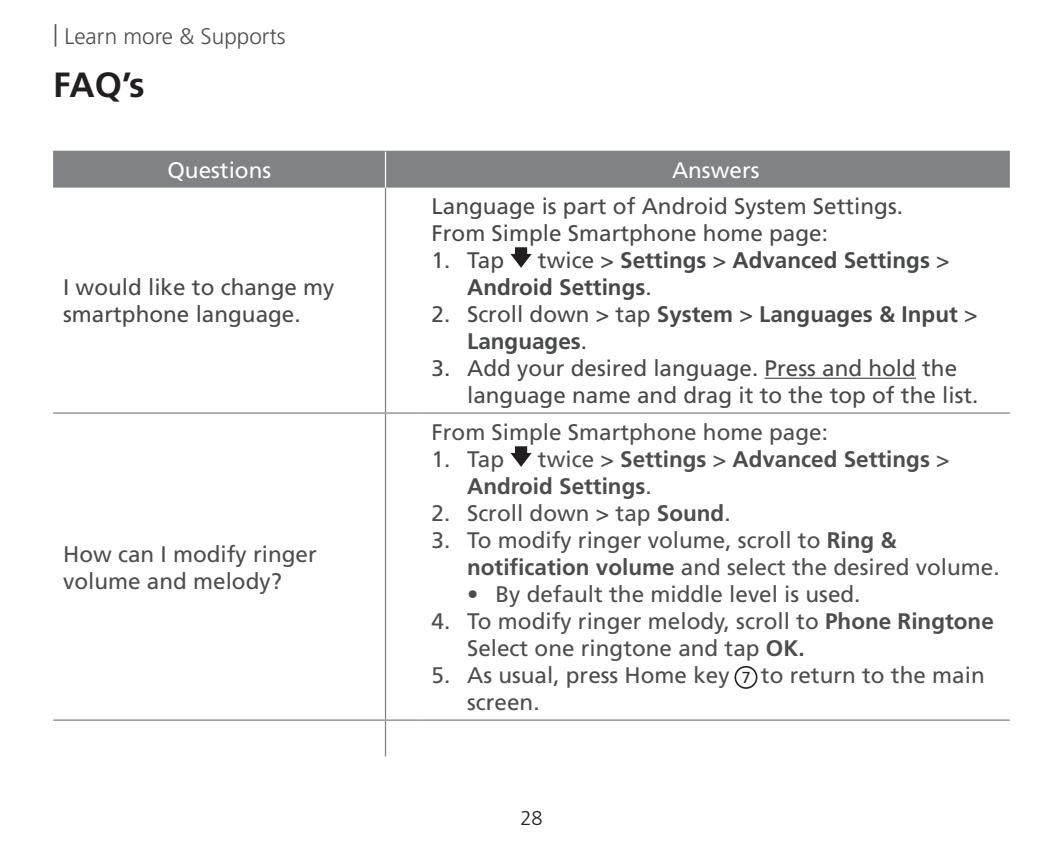
<style>
.page{position:relative;width:1063px;height:851px;background:#fff}
.page>*{position:absolute;margin:0;border:0;box-sizing:border-box;transform-origin:0 0}
.Headline___Header_1{font:700 35px "Frutiger LT Std";color:#231f20}
.Body{font:22.5px/27px "Frutiger LT Std";color:#4d4d4d}
.Body-2{font:22.5px/27px "Frutiger LT Std";color:#46484a}
.t1{font:700 22.5px/27px "Frutiger LT Std";color:#46484a}
.t2{font:700 22.5px/27px "Frutiger LT Std";color:#4d4d4d}
.t3{font:300 22.5px "Frutiger LT Std";color:#4d4d4d}
.Paragraph_Style_1{font:22.5px "Frutiger LT Std";color:#fff}
.t4{font:300 20px "Frutiger LT Std";color:#231f20}
.t5{font:16px "Frutiger LT Std";color:#231f20}
.s1{font-weight:400}
.s2{font-weight:700}
</style>
<div class="page">
<div style="left:53px;top:151px;width:957px;height:36px;background:#808285"></div>
<hr style="left:53px;top:412px;width:333px;height:1px;background:#808285">
<hr style="left:386px;top:412px;width:36px;height:1px;background:#808285">
<hr style="left:422px;top:412px;width:588px;height:1px;background:#808285">
<hr style="left:385px;top:187px;width:1px;height:225px;background:#808285">
<hr style="left:385px;top:413px;width:1px;height:306px;background:#808285">
<hr style="left:385px;top:720px;width:1px;height:36px;background:#808285">
<hr style="left:385px;top:152px;width:1px;height:35px;background:#fff">
<hr style="left:53px;top:719px;width:333px;height:1px;background:#808285">
<hr style="left:386px;top:719px;width:36px;height:1px;background:#808285">
<hr style="left:422px;top:719px;width:588px;height:1px;background:#808285">
<hr style="left:765px;top:377px;width:151px;height:2px;background:#46484a">
<svg style="left:510px;top:247px;width:22px;height:21px"></svg>
<svg style="left:510px;top:446px;width:22px;height:21px"></svg>
<div style="left:735px;top:665px;width:22px;height:23px;border:2px solid #231f20;border-radius:50%"></div>
<p class="t3" style="left:53px;top:23px;width:234px">| Learn more &amp; Supports</p>
<p class="Headline___Header_1" style="left:53px;top:64px;width:93px">FAQ’s</p>
<p class="Paragraph_Style_1" style="left:167px;top:156px;width:105px">Questions</p>
<p class="Paragraph_Style_1" style="left:672px;top:156px;width:89px">Answers</p>
<p class="Body-2" style="left:63px;top:274px;width:273px">I would like to change my smartphone language.</p>
<p class="Body" style="left:63px;top:540px;width:255px">How can I modify ringer volume and melody?</p>
<p class="Body-2" style="left:432px;top:193px;width:473px">Language is part of Android System Settings.</p>
<p class="Body-2" style="left:432px;top:220px;width:398px">From Simple Smartphone home page:</p>
<p class="Body-2" style="left:432px;top:247px;width:74px">1. Tap</p>
<p class="t1" style="left:467px;top:247px;width:484px;text-indent:71px"><span class="s1">twice &gt;</span> Settings <span class="s1">&gt;</span> Advanced Settings <span class="s1">&gt;<br></span>Android Settings<span class="s1">.</span></p>
<p class="t1" style="left:467px;top:301px;width:512px;text-indent:-35px"><span class="s1">2. Scroll down &gt; tap</span> System <span class="s1">&gt;</span> Languages &amp; Input <span class="s1">&gt;<br></span>Languages<span class="s1">.</span></p>
<p class="Body-2" style="left:467px;top:355px;width:513px;text-indent:-35px">3. Add your desired language. Press and hold the language name and drag it to the top of the list.</p>
<p class="Body" style="left:432px;top:418px;width:398px">From Simple Smartphone home page:</p>
<p class="Body" style="left:432px;top:445px;width:74px">1. Tap</p>
<p class="t2" style="left:467px;top:445px;width:484px;text-indent:71px"><span class="s1">twice &gt;</span> Settings <span class="s1">&gt;</span> Advanced Settings <span class="s1">&gt;<br></span>Android Settings<span class="s1">.</span></p>
<p class="Body" style="left:432px;top:499px;width:300px">2. Scroll down &gt; tap <span class="s2">Sound</span>.</p>
<p class="Body" style="left:467px;top:526px;width:534px;text-indent:-35px">3. To modify ringer volume, scroll to <span class="s2">Ring &amp; notification volume</span> and select the desired volume.</p>
<p class="Body" style="left:467px;top:580px;width:395px">• By default the middle level is used.</p>
<p class="Body" style="left:467px;top:607px;width:528px;text-indent:-35px">4. To modify ringer melody, scroll to <span class="s2">Phone Ringtone<br></span>Select one ringtone and tap <span class="s2">OK.</span></p>
<p class="Body" style="left:432px;top:661px;width:300px">5. As usual, press Home key</p>
<p class="Body" style="left:761px;top:661px;width:225px">to return to the main</p>
<p class="Body" style="left:467px;top:688px;width:74px">screen.</p>
<p class="t5" style="left:742px;top:668px;width:10px">7</p>
<p class="t4" style="left:520px;top:806px;width:24px">28</p>
</div>
